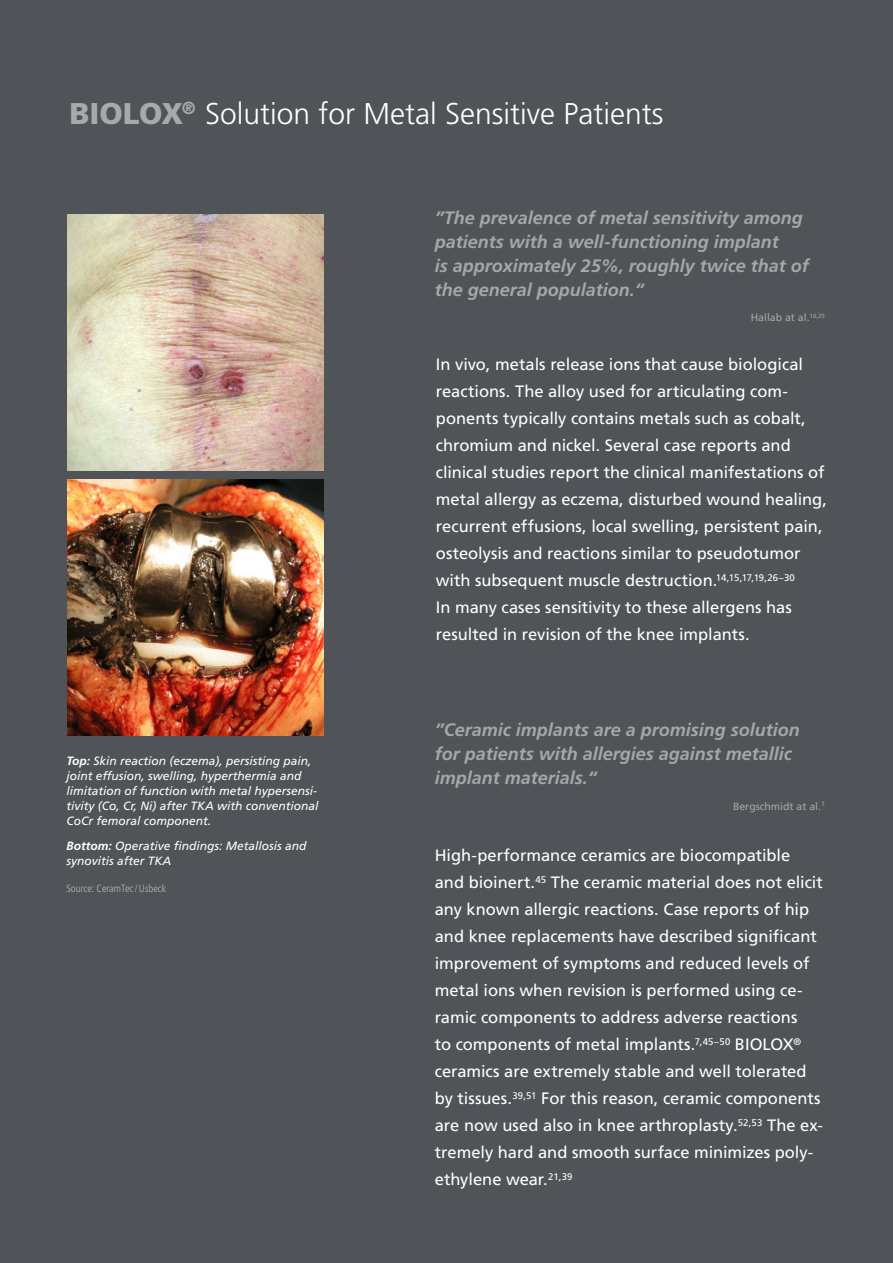
<style>
.page{position:relative;width:893px;height:1263px;background:#505357}
.page>*{position:absolute;margin:0;border:0;box-sizing:border-box;transform-origin:0 0}
.Headline_20_26_75{font:300 30px "Frutiger LT Pro";color:#fff}
.Zitat{font:italic 700 18px/24px "Frutiger LT Pro";color:#a7a6a9}
.Einleitung_11_21_5{font:16.5px/27px "Frutiger LT Pro";color:#fff}
.Bildlegende_8_10_5{font:italic 12px/15px "Frutiger LT Pro";color:#fff}
.Zitat-Unterschrift{font:10.5px "Frutiger LT Pro";color:#a7a6a9}
.Quelle_7_9_47_grau{font:300 condensed 10.5px "Frutiger LT Pro";color:#b8b7ba}
.s1{font-weight:900;color:#a8a9ad}
.s2{font-weight:700}
</style>
<div class="page">
<img style="left:67px;top:480px;width:256px;height:256px">
<img style="left:67px;top:215px;width:256px;height:256px">
<p class="Headline_20_26_75" style="left:70px;top:96px;width:595px"><span class="s1">BIOLOX</span><sup>®</sup> Solution for Metal Sensitive Patients</p>
<p class="Zitat" style="left:435px;top:206px;width:376px">”The prevalence of metal sensitivity among patients with a well-functioning implant<br>is approximately 25%, roughly twice that of the general population.“</p>
<p class="Zitat-Unterschrift" style="left:751px;top:312px;width:76px">Hallab at al.<sup>16,25</sup></p>
<p class="Bildlegende_8_10_5" style="left:66px;top:754px;width:254px"><span class="s2">Top:</span> Skin reaction (eczema), persisting pain, joint effusion, swelling, hyperthermia and limitation of function with metal hypersensi&shy;tivity (Co, Cr, Ni) after TKA with conventional CoCr femoral component.</p>
<p class="Bildlegende_8_10_5" style="left:66px;top:838px;width:242px"><span class="s2">Bottom:</span> Operative findings: Metallosis and synovitis after TKA</p>
<p class="Quelle_7_9_47_grau" style="left:66px;top:883px;width:101px">Source: CeramTec/Usbeck</p>
<p class="Einleitung_11_21_5" style="left:436px;top:351px;width:393px">In vivo, metals release ions that cause biological reactions. The alloy used for articulating com&shy;ponents typically contains metals such as cobalt, chromium and nickel. Several case reports and clinical studies report the clinical manifestations of metal allergy as eczema, disturbed wound healing, recurrent effusions, local swelling, persistent pain, osteolysis and reactions similar to pseudotumor with subsequent muscle destruction.<sup>14,15,17,19,26–30<br></sup>In many cases sensitivity to these allergens has resulted in revision of the knee implants.</p>
<p class="Zitat" style="left:435px;top:718px;width:367px">”Ceramic implants are a promising solution for patients with allergies against metallic implant materials.“</p>
<p class="Zitat-Unterschrift" style="left:733px;top:800px;width:93px">Bergschmidt at al.<sup>7</sup></p>
<p class="Einleitung_11_21_5" style="left:435px;top:842px;width:390px">High-performance ceramics are biocompatible and bioinert.<sup>45</sup> The ceramic material does not elicit any known allergic reactions. Case reports of hip and knee replacements have described significant improvement of symptoms and reduced levels of metal ions when revision is performed using ce&shy;ramic components to address adverse reactions<br>to components of metal implants.<sup>7,45–50</sup> BIOLOX<sup>® </sup>ceramics are extremely stable and well tolerated by tissues.<sup>39,51</sup> For this reason, ceramic components are now used also in knee arthroplasty.<sup>52,53</sup> The ex&shy;tremely hard and smooth surface minimizes poly&shy;ethylene wear.<sup>21,39</sup></p>
</div>
